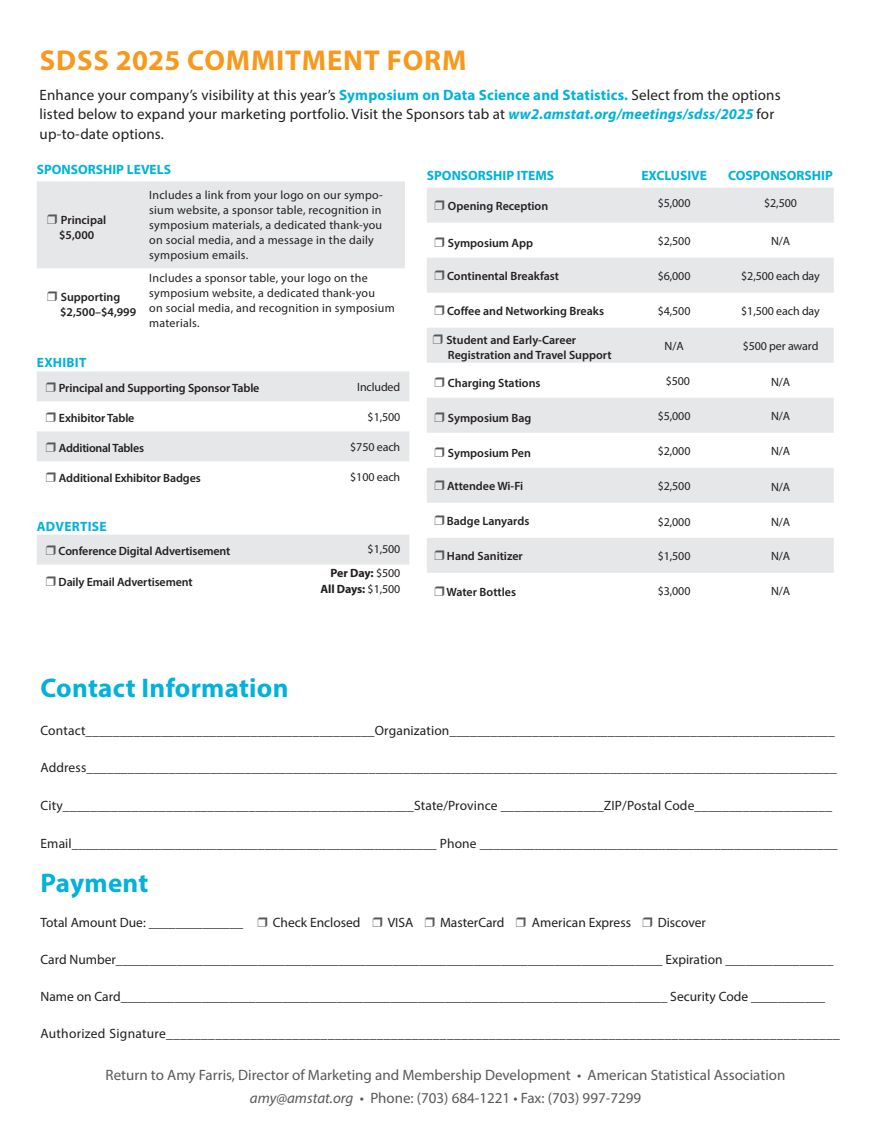
<style>
.page{position:relative;width:891px;height:1134px;background:#fff}
.page>*{position:absolute;margin:0;border:0;box-sizing:border-box;transform-origin:0 0}
.t1{font:700 28.8px "Myriad Pro";letter-spacing:.03em;color:#f8991d}
.t2{font:700 27px "Myriad Pro";letter-spacing:.01em;color:#02b2db}
.t3{font:15px/19.5px "Myriad Pro";letter-spacing:.01em;color:#231f20}
.t4{font:15px "Myriad Pro";color:#57585a}
.t5{font:13.5px "Myriad Pro";color:#231f20}
.t6{font:13.5px "Myriad Pro";letter-spacing:.02em;color:#231f20}
.t7{font:700 13.5px "Myriad Pro";color:#02b2db}
.t8{font:700 13.5px "Myriad Pro";letter-spacing:.02em;color:#02b2db}
.t9{font:12px/15px "Myriad Pro";letter-spacing:.02em;color:#231f20}
.t10{font:600 12px/15px "Myriad Pro";color:#231f20}
.t11{font:12px "Myriad Pro";letter-spacing:-.01em;color:#231f20}
.t12{font:700 12px/16.5px "Myriad Pro";letter-spacing:-.015em;color:#231f20;text-align:right}
.t13{font:600 12px "Myriad Pro";letter-spacing:-.025em;color:#231f20}
.s1{font-weight:700;color:#02b2db}
.s2{font-weight:700;font-style:italic;color:#02b2db}
.s3{font-weight:400}
.s4{font-style:italic}
</style>
<div class="page">
<svg style="left:427px;top:188px;width:407px;height:385px;fill:#e6e7e9"></svg>
<div style="left:37px;top:181px;width:368px;height:87px;background:#e6e7e9"></div>
<svg style="left:435px;top:200px;width:9px;height:10px"></svg>
<svg style="left:435px;top:237px;width:9px;height:10px"></svg>
<svg style="left:435px;top:271px;width:9px;height:9px"></svg>
<svg style="left:435px;top:306px;width:9px;height:9px"></svg>
<svg style="left:433px;top:335px;width:10px;height:9px"></svg>
<svg style="left:435px;top:377px;width:9px;height:10px"></svg>
<svg style="left:435px;top:413px;width:9px;height:9px"></svg>
<svg style="left:435px;top:448px;width:9px;height:9px"></svg>
<svg style="left:435px;top:481px;width:9px;height:9px"></svg>
<svg style="left:435px;top:516px;width:9px;height:9px"></svg>
<svg style="left:435px;top:551px;width:9px;height:9px"></svg>
<svg style="left:37px;top:371px;width:372px;height:90px"></svg>
<div style="left:37px;top:535px;width:372px;height:30px;background:#e6e7e9"></div>
<p class="t1" style="left:40px;top:41px;width:428px">SDSS 2025 COMMITMENT FORM</p>
<p class="t3" style="left:40px;top:85px;width:743px">Enhance your company’s visibility at this year’s <span class="s1">Symposium on Data Science and Statistics.</span> Select from the options listed below to expand your marketing portfolio. Visit the Sponsors tab at <span class="s2">ww2.amstat.org/meetings/sdss/2025</span> for up-to-date options.</p>
<p class="t7" style="left:37px;top:161px;width:136px">SPONSORSHIP LEVELS</p>
<p class="t10" style="left:59px;top:212px;width:49px">Principal $5,000</p>
<p class="t10" style="left:60px;top:290px;width:77px">Supporting $2,500–$4,999</p>
<p class="t9" style="left:149px;top:188px;width:235px">Includes a link from your logo on our sympo&shy;sium website, a sponsor table, recognition in symposium materials, a dedicated thank-you on social media, and a message in the daily symposium emails.</p>
<p class="t9" style="left:149px;top:270px;width:247px">Includes a sponsor table, your logo on the symposium website, a dedicated thank-you<br>on social media, and recognition in symposium materials.</p>
<p class="t8" style="left:37px;top:353px;width:51px">EXHIBIT</p>
<p class="t10" style="left:59px;top:381px;width:202px">Principal and Supporting Sponsor Table</p>
<p class="t11" style="left:357px;top:379px;width:45px">Included</p>
<p class="t10" style="left:59px;top:411px;width:77px">Exhibitor Table</p>
<p class="t9" style="left:368px;top:409px;width:34px">$1,500</p>
<p class="t13" style="left:59px;top:441px;width:87px">Additional Tables</p>
<p class="t9" style="left:350px;top:439px;width:52px">$750 each</p>
<p class="t10" style="left:59px;top:471px;width:143px">Additional Exhibitor Badges</p>
<p class="t9" style="left:350px;top:469px;width:52px">$100 each</p>
<p class="t8" style="left:37px;top:517px;width:71px">ADVERTISE</p>
<p class="t10" style="left:59px;top:543px;width:173px">Conference Digital Advertisement</p>
<p class="t9" style="left:368px;top:542px;width:34px">$1,500</p>
<p class="t10" style="left:59px;top:575px;width:136px">Daily Email Advertisement</p>
<p class="t12" style="left:321px;top:564px;width:81px">Per Day: <span class="s3">$500<br></span>All Days: <span class="s3">$1,500</span></p>
<p class="t7" style="left:427px;top:167px;width:129px">SPONSORSHIP ITEMS</p>
<p class="t7" style="left:641px;top:167px;width:67px">EXCLUSIVE</p>
<p class="t7" style="left:728px;top:167px;width:106px">COSPONSORSHIP</p>
<p class="t10" style="left:448px;top:198px;width:102px">Opening Reception</p>
<p class="t9" style="left:658px;top:196px;width:34px">$5,000</p>
<p class="t9" style="left:764px;top:196px;width:34px">$2,500</p>
<p class="t10" style="left:448px;top:235px;width:87px">Symposium App</p>
<p class="t9" style="left:658px;top:233px;width:34px">$2,500</p>
<p class="t9" style="left:771px;top:233px;width:21px">N/A</p>
<p class="t10" style="left:447px;top:268px;width:114px">Continental Breakfast</p>
<p class="t9" style="left:658px;top:268px;width:34px">$6,000</p>
<p class="t11" style="left:741px;top:268px;width:80px">$2,500 each day</p>
<p class="t10" style="left:447px;top:303px;width:158px">Coffee and Networking Breaks</p>
<p class="t9" style="left:658px;top:303px;width:34px">$4,500</p>
<p class="t11" style="left:741px;top:303px;width:80px">$1,500 each day</p>
<p class="t10" style="left:446px;top:333px;width:167px">Student and Early-Career<br>Registration and Travel Support</p>
<p class="t9" style="left:665px;top:338px;width:21px">N/A</p>
<p class="t11" style="left:743px;top:338px;width:77px">$500 per award</p>
<p class="t10" style="left:448px;top:375px;width:94px">Charging Stations</p>
<p class="t9" style="left:666px;top:373px;width:26px">$500</p>
<p class="t9" style="left:771px;top:375px;width:21px">N/A</p>
<p class="t10" style="left:448px;top:410px;width:85px">Symposium Bag</p>
<p class="t9" style="left:658px;top:408px;width:34px">$5,000</p>
<p class="t9" style="left:771px;top:408px;width:21px">N/A</p>
<p class="t10" style="left:448px;top:445px;width:85px">Symposium Pen</p>
<p class="t9" style="left:658px;top:443px;width:34px">$2,000</p>
<p class="t9" style="left:771px;top:443px;width:21px">N/A</p>
<p class="t10" style="left:447px;top:479px;width:78px">Attendee Wi-Fi</p>
<p class="t9" style="left:658px;top:478px;width:34px">$2,500</p>
<p class="t9" style="left:771px;top:480px;width:21px">N/A</p>
<p class="t10" style="left:447px;top:514px;width:84px">Badge Lanyards</p>
<p class="t9" style="left:658px;top:515px;width:34px">$2,000</p>
<p class="t9" style="left:771px;top:515px;width:21px">N/A</p>
<p class="t10" style="left:447px;top:549px;width:77px">Hand Sanitizer</p>
<p class="t9" style="left:658px;top:548px;width:34px">$1,500</p>
<p class="t9" style="left:771px;top:548px;width:21px">N/A</p>
<p class="t10" style="left:447px;top:584px;width:71px">Water Bottles</p>
<p class="t9" style="left:658px;top:583px;width:34px">$3,000</p>
<p class="t9" style="left:771px;top:583px;width:21px">N/A</p>
<p class="t2" style="left:40px;top:670px;width:250px">Contact Information</p>
<p class="t5" style="left:40px;top:722px;width:796px">Contact__________________________________________Organization________________________________________________________</p>
<p class="t5" style="left:40px;top:759px;width:798px">Address_____________________________________________________________________________________________________________</p>
<p class="t5" style="left:40px;top:797px;width:793px">City___________________________________________________State/Province _______________ZIP/Postal Code____________________</p>
<p class="t5" style="left:40px;top:835px;width:799px">Email_____________________________________________________ Phone ____________________________________________________</p>
<p class="t2" style="left:40px;top:865px;width:109px">Payment</p>
<p class="t5" style="left:40px;top:914px;width:204px">Total Amount Due: ______________</p>
<p class="t5" style="left:273px;top:914px;width:89px">Check Enclosed</p>
<p class="t5" style="left:388px;top:914px;width:27px">VISA</p>
<p class="t5" style="left:440px;top:914px;width:66px">MasterCard</p>
<p class="t5" style="left:532px;top:914px;width:101px">American Express</p>
<p class="t5" style="left:658px;top:914px;width:50px">Discover</p>
<p class="t5" style="left:40px;top:951px;width:794px">Card Number_________________________________________________________________________________ Expiration ________________</p>
<p class="t5" style="left:40px;top:988px;width:786px">Name on Card_________________________________________________________________________________ Security Code ___________</p>
<p class="t6" style="left:40px;top:1025px;width:801px">Authorized Signature________________________________________________________________________________________________</p>
<p class="t4" style="left:106px;top:1066px;width:681px">Return to Amy Farris, Director of Marketing and Membership Development • American Statistical Association</p>
<p class="t4" style="left:250px;top:1089px;width:393px"><span class="s4">amy@amstat.org</span> • Phone: (703) 684-1221 • Fax: (703) 997-7299</p>
</div>
